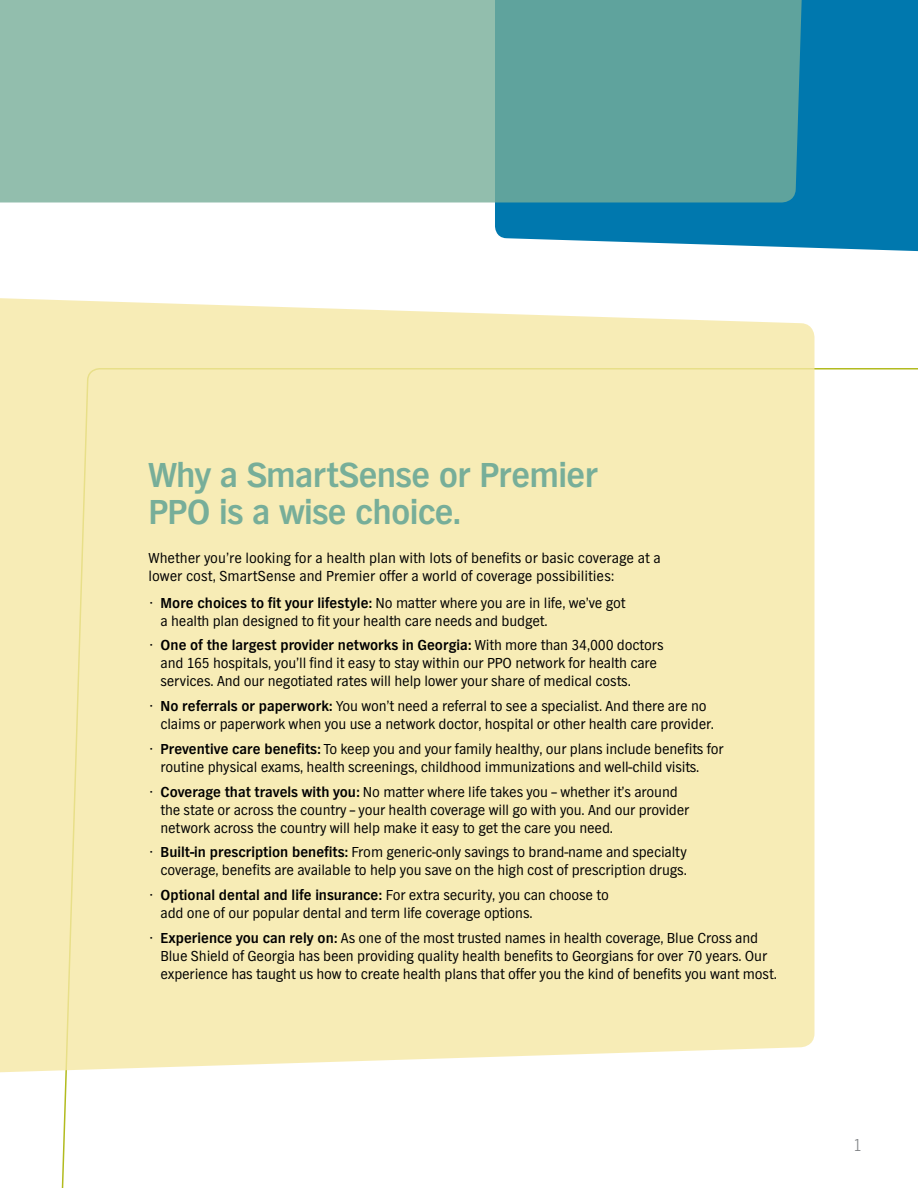
<style>
.page{position:relative;width:918px;height:1188px;background:#fff}
.page>*{position:absolute;margin:0;border:0;box-sizing:border-box;transform-origin:0 0}
.t1{font:700 36px/37.5px "TV Nord EF";letter-spacing:-.02em;color:#77ae99}
.t2{font:300 18px "TV Nord Cond EF";color:#808285}
.t3{font:15px/18px "TV Nord EF";letter-spacing:-.01em;color:#000}
.s1{font-weight:700}
</style>
<div class="page">
<svg style="left:495px;top:0;width:423px;height:252px;background:#1281b3"></svg>
<div style="left:0;top:298px;width:814px;height:774px;background:#f7ecb6"></div>
<svg style="left:0;top:0;width:802px;height:203px;background:#7eb3a7"></svg>
<h1 class="t1" style="left:148px;top:456px;width:451px">Why a SmartSense or Premier<br>PPO is a wise choice.</h1>
<p class="t3" style="left:148px;top:548px;width:514px">Whether you’re looking for a health plan with lots of benefits or basic coverage at a lower cost, SmartSense and Premier offer a world of coverage possibilities:</p>
<p class="t3" style="left:160px;top:593px;width:466px;text-indent:-12px">• <span class="s1">More choices to fit your lifestyle:</span> No matter where you are in life, we’ve got a health plan designed to fit your health care needs and budget.</p>
<p class="t3" style="left:160px;top:636px;width:505px;text-indent:-12px">• <span class="s1">One of the largest provider networks in Georgia:</span> With more than 34,000 doctors and 165 hospitals, you’ll find it easy to stay within our PPO network for health care services. And our negotiated rates will help lower your share of medical costs.</p>
<p class="t3" style="left:160px;top:697px;width:555px;text-indent:-12px">• <span class="s1">No referrals or paperwork:</span> You won’t need a referral to see a specialist. And there are no claims or paperwork when you use a network doctor, hospital or other health care provider.</p>
<p class="t3" style="left:160px;top:740px;width:565px;text-indent:-12px">• <span class="s1">Preventive care benefits:</span> To keep you and your family healthy, our plans include benefits for routine physical exams, health screenings, childhood immunizations and well-child visits.</p>
<p class="t3" style="left:160px;top:782px;width:530px;text-indent:-12px">• <span class="s1">Coverage that travels with you:</span> No matter where life takes you – whether it’s around the state or across the country – your health coverage will go with you. And our provider network across the country will help make it easy to get the care you need.</p>
<p class="t3" style="left:148px;top:843px;width:540px;text-align:right">• <span class="s1">Built-in prescription benefits:</span> From generic-only savings to brand-name and specialty coverage, benefits are available to help you save on the high cost of prescription drugs.</p>
<p class="t3" style="left:160px;top:886px;width:450px;text-indent:-12px">• <span class="s1">Optional dental and life insurance:</span> For extra security, you can choose to add one of our popular dental and term life coverage options.</p>
<p class="t3" style="left:160px;top:929px;width:618px;text-indent:-12px">• <span class="s1">Experience you can rely on:</span> As one of the most trusted names in health coverage, Blue Cross and<br>Blue Shield of Georgia has been providing quality health benefits to Georgians for over 70 years. Our experience has taught us how to create health plans that offer you the kind of benefits you want most.</p>
<p class="t2" style="left:854px;top:1136px;width:9px">1</p>
</div>
